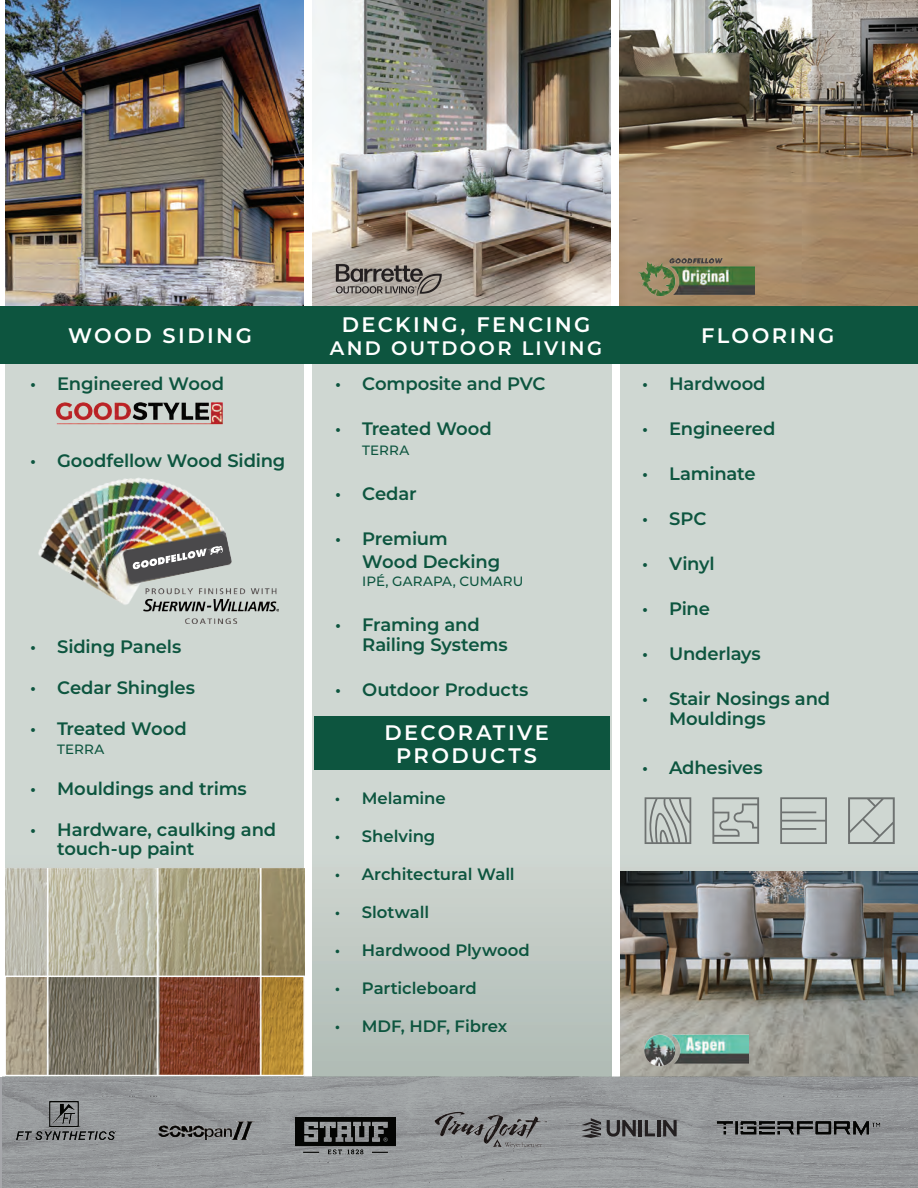
<style>
.page{position:relative;width:918px;height:1188px;background:#fff}
.page>*{position:absolute;margin:0;border:0;box-sizing:border-box;transform-origin:0 0}
.t1{font:600 21px/23.2px "Montserrat";letter-spacing:.115em;color:#fff;text-align:center}
.t2{font:600 19.5px "Montserrat";letter-spacing:.115em;color:#fff}
.t3{font:600 18px/19.5px "Montserrat";letter-spacing:-.01em;color:#0d553f}
.t4{font:600 16.5px "Montserrat";letter-spacing:-.005em;color:#0d553f}
.t5{font:500 13.5px "Montserrat";letter-spacing:.005em;color:#0d553f}
</style>
<div class="page">
<div style="left:620px;top:361px;width:298px;height:772px;background:#cfd7d2"></div>
<svg style="left:313px;top:363px;width:298px;height:714px;background:#c9d1cc"></svg>
<div style="left:5px;top:361px;width:299px;height:772px;background:#cfd7d2"></div>
<img style="left:619px;top:0;width:299px;height:306px">
<img style="left:312px;top:0;width:299px;height:306px">
<img style="left:5px;top:0;width:299px;height:306px">
<div style="left:0;top:306px;width:918px;height:57px;background:#0d553f"></div>
<img style="left:5px;top:869px;width:299px;height:204px">
<div style="left:4px;top:976px;width:301px;height:100px;border:2px solid #fff"></div>
<img style="left:621px;top:871px;width:297px;height:206px">
<svg style="left:336px;top:264px;width:106px;height:32px;background:#88827d"></svg>
<svg style="left:712px;top:797px;width:47px;height:47px"></svg>
<svg style="left:848px;top:797px;width:47px;height:47px"></svg>
<svg style="left:645px;top:797px;width:46px;height:47px"></svg>
<svg style="left:780px;top:797px;width:47px;height:47px"></svg>
<img style="left:38px;top:478px;width:217px;height:133px">
<img style="left:124px;top:533px;width:107px;height:49px">
<img style="left:144px;top:589px;width:134px;height:35px">
<img style="left:55px;top:402px;width:168px;height:23px">
<div style="left:315px;top:716px;width:295px;height:54px;background:#0d553f"></div>
<img style="left:638px;top:258px;width:117px;height:38px">
<img style="left:638px;top:1034px;width:110px;height:35px">
<img style="left:2px;top:1077px;width:916px;height:111px">
<img style="left:158px;top:1121px;width:96px;height:18px">
<img style="left:296px;top:1117px;width:99px;height:39px">
<img style="left:714px;top:1117px;width:171px;height:22px">
<svg style="left:581px;top:1118px;width:20px;height:20px"></svg>
<svg style="left:607px;top:1120px;width:29px;height:17px"></svg>
<hr style="left:639px;top:1120px;width:3px;height:16px;background:#231f20">
<svg style="left:645px;top:1120px;width:10px;height:16px"></svg>
<hr style="left:657px;top:1120px;width:3px;height:16px;background:#231f20">
<svg style="left:663px;top:1120px;width:14px;height:16px"></svg>
<img style="left:17px;top:1101px;width:99px;height:39px">
<img style="left:434px;top:1112px;width:112px;height:37px">
<p class="t1" style="left:342px;top:312px;width:250px">DECKING, FENCING</p>
<p class="t2" style="left:330px;top:334px;width:274px">AND OUTDOOR LIVING</p>
<p class="t1" style="left:68px;top:323px;width:185px">WOOD SIDING</p>
<p class="t1" style="left:701px;top:323px;width:135px">FLOORING</p>
<p class="t3" style="left:30px;top:373px;width:195px">• Engineered Wood</p>
<p class="t3" style="left:30px;top:450px;width:257px">• Goodfellow Wood Siding</p>
<p class="t3" style="left:30px;top:636px;width:153px">• Siding Panels</p>
<p class="t3" style="left:30px;top:677px;width:166px">• Cedar Shingles</p>
<p class="t3" style="left:30px;top:718px;width:158px">• Treated Wood</p>
<p class="t5" style="left:57px;top:740px;width:49px">TERRA</p>
<p class="t3" style="left:30px;top:778px;width:218px">• Mouldings and trims</p>
<p class="t3" style="left:57px;top:819px;width:221px;text-indent:-27px">• Hardware, caulking and touch-up paint</p>
<p class="t3" style="left:335px;top:373px;width:212px">• Composite and PVC</p>
<p class="t3" style="left:335px;top:418px;width:158px">• Treated Wood</p>
<p class="t5" style="left:362px;top:441px;width:49px">TERRA</p>
<p class="t3" style="left:335px;top:483px;width:83px">• Cedar</p>
<p class="t3" style="left:362px;top:526px;width:139px;line-height:23.2px;text-indent:-27px">• Premium<br>Wood Decking</p>
<p class="t5" style="left:362px;top:572px;width:163px">IPÉ, GARAPA, CUMARU</p>
<p class="t3" style="left:362px;top:614px;width:147px;text-indent:-27px">• Framing and<br>Railing Systems</p>
<p class="t3" style="left:335px;top:679px;width:195px">• Outdoor Products</p>
<p class="t1" style="left:384px;top:720px;width:166px">DECORATIVE<br>PRODUCTS</p>
<p class="t4" style="left:335px;top:787px;width:112px">• Melamine</p>
<p class="t4" style="left:335px;top:825px;width:102px">• Shelving</p>
<p class="t4" style="left:335px;top:863px;width:181px">• Architectural Wall</p>
<p class="t4" style="left:335px;top:901px;width:96px">• Slotwall</p>
<p class="t4" style="left:335px;top:939px;width:197px">• Hardwood Plywood</p>
<p class="t4" style="left:335px;top:977px;width:143px">• Particleboard</p>
<p class="t4" style="left:335px;top:1015px;width:174px">• MDF, HDF, Fibrex</p>
<p class="t3" style="left:642px;top:373px;width:125px">• Hardwood</p>
<p class="t3" style="left:642px;top:418px;width:135px">• Engineered</p>
<p class="t3" style="left:642px;top:463px;width:115px">• Laminate</p>
<p class="t3" style="left:642px;top:508px;width:66px">• SPC</p>
<p class="t3" style="left:642px;top:553px;width:74px">• Vinyl</p>
<p class="t3" style="left:642px;top:598px;width:69px">• Pine</p>
<p class="t3" style="left:642px;top:643px;width:120px">• Underlays</p>
<p class="t3" style="left:669px;top:689px;width:163px;text-indent:-27px">• Stair Nosings and<br>Mouldings</p>
<p class="t3" style="left:642px;top:757px;width:122px">• Adhesives</p>
</div>
